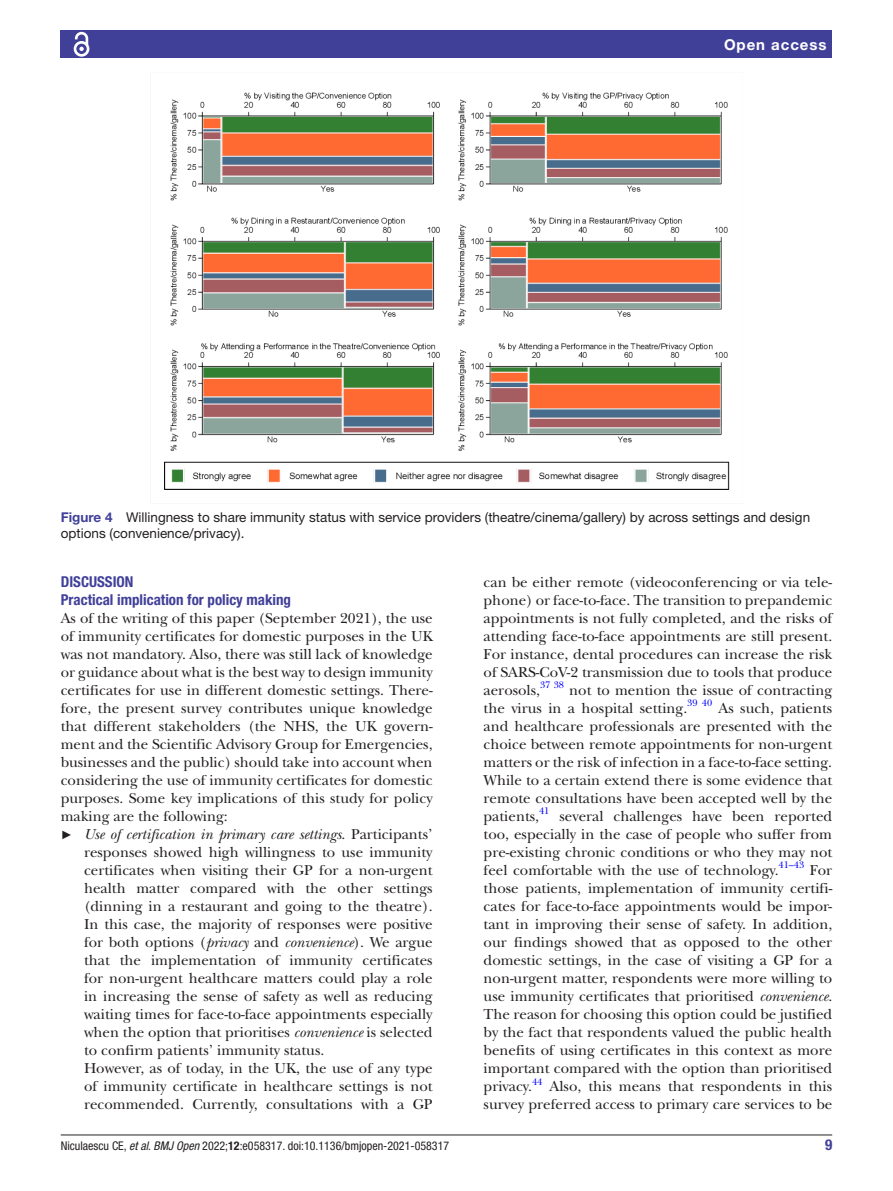
<style>
.page{position:relative;width:893px;height:1191px;background:#fff}
.page>*{position:absolute;margin:0;border:0;box-sizing:border-box;transform-origin:0 0}
.t1{font:15px/18px "New Baskerville";color:#231f20;text-align:justify}
.t2{font:italic 15px "New Baskerville";color:#231f20}
.t3{font:700 condensed 15px/18px "Helvetica Neue LT Std";color:#414099}
.t4{font:700 15px "Helvetica Neue LT Std";letter-spacing:.065em;color:#fff}
.t5{font:13.5px/16.2px "Helvetica Neue LT Std";color:#231f20}
.t6{font:condensed 12px "Helvetica Neue LT Std";color:#231f20}
.t7{font:9.9px "New Baskerville";color:#00f}
.s1{font-weight:700;color:#414099}
.s2{font-family:"Arial";font-style:normal;font-size:12px}
.s3{font-style:normal}
.s4{font-style:italic}
.s5{font-weight:700}
</style>
<div class="page">
<hr style="left:61px;top:1134px;width:771px;height:1px;background:#231f20">
<div style="left:61px;top:31px;width:771px;height:27px;background:#414099"></div>
<svg style="left:73px;top:31px;width:17px;height:26px"></svg>
<img style="left:150px;top:92px;width:593px;height:412px">
<p class="t4" style="left:724px;top:35px;width:104px">Open access</p>
<p class="t5" style="left:61px;top:508px;width:751px"><span class="s1">Figure 4</span> Willingness to share immunity status with service providers (theatre/cinema/gallery) by across settings and design options (convenience/privacy).</p>
<p class="t3" style="left:61px;top:572px;width:232px">DISCUSSION<br>Practical implication for policy making</p>
<p class="t1" style="left:61px;top:609px;width:373px">As of the writing of this paper (September 2021), the use</p>
<p class="t1" style="left:61px;top:627px;width:373px">of immunity certificates for domestic purposes in the UK</p>
<p class="t1" style="left:61px;top:645px;width:373px">was not mandatory. Also, there was still lack of knowledge</p>
<p class="t1" style="left:61px;top:663px;width:373px">or guidance about what is the best way to design immunity</p>
<p class="t1" style="left:61px;top:681px;width:373px">certificates for use in different domestic settings. There-</p>
<p class="t1" style="left:61px;top:699px;width:373px">fore, the present survey contributes unique knowledge</p>
<p class="t1" style="left:61px;top:717px;width:373px">that different stakeholders (the NHS, the UK govern-</p>
<p class="t1" style="left:61px;top:735px;width:373px">ment and the Scientific Advisory Group for Emergencies,</p>
<p class="t1" style="left:61px;top:753px;width:373px">businesses and the public) should take into account when</p>
<p class="t1" style="left:61px;top:771px;width:373px">considering the use of immunity certificates for domestic</p>
<p class="t1" style="left:61px;top:789px;width:373px">purposes. Some key implications of this study for policy</p>
<p class="t1" style="left:61px;top:807px;width:169px">making are the following:</p>
<p class="t2" style="left:61px;top:825px;width:373px"><span class="s2">►</span> Use of certification in primary care settings<span class="s3">. Participants’</span></p>
<p class="t1" style="left:84px;top:843px;width:350px">responses showed high willingness to use immunity</p>
<p class="t1" style="left:84px;top:861px;width:350px">certificates when visiting their GP for a non-urgent</p>
<p class="t1" style="left:84px;top:879px;width:350px">health matter compared with the other settings</p>
<p class="t1" style="left:84px;top:897px;width:350px">(dinning in a restaurant and going to the theatre).</p>
<p class="t1" style="left:84px;top:915px;width:350px">In this case, the majority of responses were positive</p>
<p class="t1" style="left:84px;top:933px;width:350px">for both options (<span class="s4">privacy</span> and <span class="s4">convenience</span>). We argue</p>
<p class="t1" style="left:84px;top:951px;width:350px">that the implementation of immunity certificates</p>
<p class="t1" style="left:84px;top:969px;width:350px">for non-urgent healthcare matters could play a role</p>
<p class="t1" style="left:84px;top:987px;width:350px">in increasing the sense of safety as well as reducing</p>
<p class="t1" style="left:84px;top:1005px;width:350px">waiting times for face-to-face appointments especially</p>
<p class="t1" style="left:84px;top:1023px;width:350px">when the option that prioritises <span class="s4">convenience</span> is selected</p>
<p class="t1" style="left:84px;top:1041px;width:242px">to confirm patients’ immunity status.</p>
<p class="t1" style="left:84px;top:1059px;width:350px">However, as of today, in the UK, the use of any type</p>
<p class="t1" style="left:84px;top:1077px;width:350px">of immunity certificate in healthcare settings is not</p>
<p class="t1" style="left:84px;top:1095px;width:350px">recommended. Currently, consultations with a GP</p>
<p class="t1" style="left:484px;top:573px;width:350px">can be either remote (videoconferencing or via tele&shy;phone) or face-to-face. The transition to prepandemic appointments is not fully completed, and the risks of attending face-to-face appointments are still present.<br>For instance, dental procedures can increase the risk of SARS-CoV-2 transmission due to tools that produce aerosols,</p>
<p class="t7" style="left:540px;top:679px;width:26px">37 38</p>
<p class="t1" style="left:484px;top:681px;width:350px;text-indent:86px">not to mention the issue of contracting the virus in a hospital setting.</p>
<p class="t7" style="left:687px;top:697px;width:26px">39 40</p>
<p class="t1" style="left:484px;top:699px;width:350px;text-indent:235px">As such, patients and healthcare professionals are presented with the choice between remote appointments for non-urgent matters or the risk of infection in a face-to-face setting.<br>While to a certain extend there is some evidence that remote consultations have been accepted well by the patients,<sup>41</sup></p>
<p class="t1" style="left:484px;top:807px;width:350px;text-indent:76px">several challenges have been reported too, especially in the case of people who suffer from pre-existing chronic conditions or who they may not feel comfortable with the use of technology.</p>
<p class="t7" style="left:779px;top:859px;width:27px">41–43</p>
<p class="t1" style="left:484px;top:861px;width:350px;text-indent:326px">For those patients, implementation of immunity certifi&shy;cates for face-to-face appointments would be impor&shy;tant in improving their sense of safety. In addition, our findings showed that as opposed to the other domestic settings, in the case of visiting a GP for a non-urgent matter, respondents were more willing to use immunity certificates that prioritised <span class="s4">convenience</span>.<br>The reason for choosing this option could be justified by the fact that respondents valued the public health benefits of using certificates in this context as more important compared with the option than prioritised privacy.</p>
<p class="t7" style="left:532px;top:1075px;width:12px">44</p>
<p class="t1" style="left:484px;top:1077px;width:350px;text-align:right">Also, this means that respondents in this<br>survey preferred access to primary care services to be</p>
<p class="t6" style="left:61px;top:1138px;width:390px">Niculaescu CE, <span class="s4">et al</span>. <span class="s4">BMJ Open</span> 2022;<span class="s5">12</span>:e058317. doi:10.1136/bmjopen-2021-058317</p>
<p class="t3" style="left:825px;top:1135px;width:9px">9</p>
</div>
